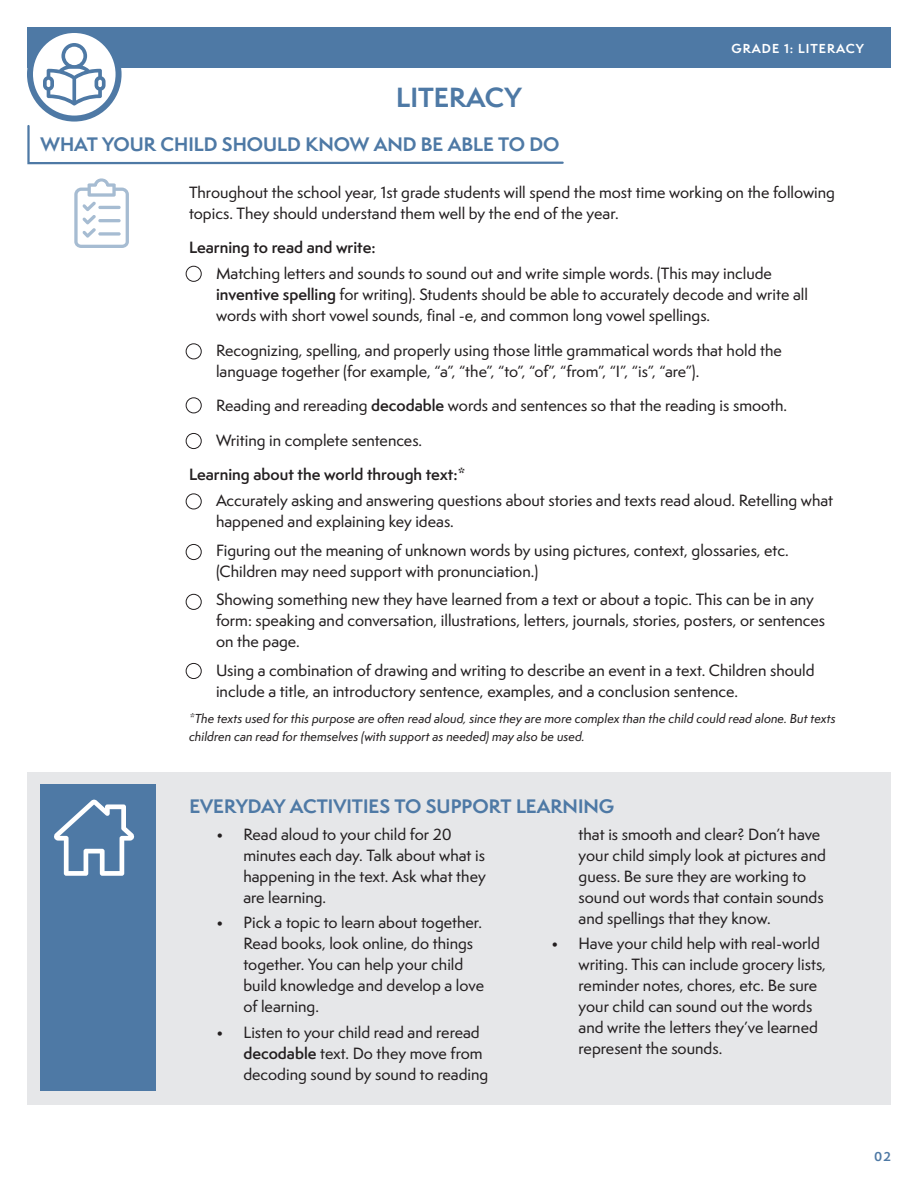
<style>
.page{position:relative;width:918px;height:1188px;background:#fff}
.page>*{position:absolute;margin:0;border:0;box-sizing:border-box;transform-origin:0 0}
.t1{font:700 25.5px "Semplicita Pro";color:#4e79a5}
.t2{font:700 18px "Semplicita Pro";color:#4e79a5}
.t3{font:500 15px/21px "Semplicita Pro";color:#231f20}
.t4{font:600 15px "Semplicita Pro";color:#231f20}
.t5{font:12px/18px "Semplicita Pro Med It";color:#231f20}
.t6{font:700 12px "Semplicita Pro";letter-spacing:.08em;color:#fff}
.t7{font:700 12px "Semplicita Pro";color:#4e79a5}
.s1{font-weight:600}
</style>
<div class="page">
<div style="left:27px;top:27px;width:864px;height:41px;background:#4e79a5"></div>
<svg style="left:27px;top:125px;width:537px;height:40px"></svg>
<svg style="left:74px;top:178px;width:55px;height:70px"></svg>
<svg style="left:98px;top:232px;width:23px;height:4px"></svg>
<div style="left:186px;top:266px;width:16px;height:16px;border:1px solid #231f20;border-radius:50%"></div>
<div style="left:186px;top:343px;width:16px;height:16px;border:1px solid #231f20;border-radius:50%"></div>
<div style="left:186px;top:397px;width:16px;height:16px;border:1px solid #231f20;border-radius:50%"></div>
<div style="left:186px;top:433px;width:16px;height:16px;border:1px solid #231f20;border-radius:50%"></div>
<div style="left:186px;top:493px;width:16px;height:16px;border:1px solid #231f20;border-radius:50%"></div>
<div style="left:186px;top:544px;width:16px;height:16px;border:1px solid #231f20;border-radius:50%"></div>
<div style="left:186px;top:594px;width:16px;height:16px;border:1px solid #231f20;border-radius:50%"></div>
<div style="left:186px;top:663px;width:16px;height:16px;border:1px solid #231f20;border-radius:50%"></div>
<svg style="left:30px;top:30px;width:89px;height:89px"></svg>
<div style="left:27px;top:27px;width:95px;height:95px;border:6px solid #4e79a5;border-radius:50%"></div>
<svg style="left:43px;top:43px;width:63px;height:63px"></svg>
<div style="left:27px;top:772px;width:864px;height:333px;background:#e6e7e9"></div>
<div style="left:40px;top:785px;width:116px;height:306px;background:#4e79a5"></div>
<svg style="left:54px;top:799px;width:80px;height:77px"></svg>
<p class="t1" style="left:396px;top:79px;width:127px">LITERACY</p>
<p class="t2" style="left:40px;top:131px;width:521px">WHAT YOUR CHILD SHOULD KNOW AND BE ABLE TO DO</p>
<p class="t6" style="left:732px;top:39px;width:134px">GRADE 1: LITERACY</p>
<p class="t3" style="left:189px;top:182px;width:648px">Throughout the school year, 1st grade students will spend the most time working on the following topics. They should understand them well by the end of the year.</p>
<p class="t4" style="left:189px;top:237px;width:188px">Learning to read and write:</p>
<p class="t3" style="left:216px;top:263px;width:594px;text-indent:-27px">• Matching letters and sounds to sound out and write simple words. (This may include <span class="s1">inventive spelling</span> for writing). Students should be able to accurately decode and write all words with short vowel sounds, final -e, and common long vowel spellings.</p>
<p class="t3" style="left:216px;top:339px;width:567px;text-indent:-27px">• Recognizing, spelling, and properly using those little grammatical words that hold the language together (for example, “a”, “the”, “to”, “of”, “from”, “I”, “is”, “are”).</p>
<p class="t3" style="left:189px;top:395px;width:600px">• Reading and rereading <span class="s1">decodable</span> words and sentences so that the reading is smooth.</p>
<p class="t3" style="left:189px;top:429px;width:235px">• Writing in complete sentences.</p>
<p class="t4" style="left:189px;top:463px;width:278px">Learning about the world through text:*</p>
<p class="t3" style="left:216px;top:489px;width:619px;text-indent:-27px">• Accurately asking and answering questions about stories and texts read aloud. Retelling what happened and explaining key ideas.</p>
<p class="t3" style="left:216px;top:539px;width:574px;text-indent:-27px">• Figuring out the meaning of unknown words by using pictures, context, glossaries, etc. (Children may need support with pronunciation.)</p>
<p class="t3" style="left:216px;top:589px;width:611px;text-indent:-27px">• Showing something new they have learned from a text or about a topic. This can be in any form: speaking and conversation, illustrations, letters, journals, stories, posters, or sentences on the page.</p>
<p class="t3" style="left:216px;top:660px;width:600px;text-indent:-27px">• Using a combination of drawing and writing to describe an event in a text. Children should include a title, an introductory sentence, examples, and a conclusion sentence.</p>
<p class="t5" style="left:189px;top:709px;width:648px">*The texts used for this purpose are often read aloud, since they are more complex than the child could read alone. But texts children can read for themselves (with support as needed) may also be used.</p>
<p class="t2" style="left:189px;top:792px;width:426px">EVERYDAY ACTIVITIES TO SUPPORT LEARNING</p>
<p class="t3" style="left:243px;top:823px;width:244px;text-indent:-27px">• Read aloud to your child for 20 minutes each day. Talk about what is happening in the text. Ask what they are learning.</p>
<p class="t3" style="left:243px;top:912px;width:242px;text-indent:-27px">• Pick a topic to learn about together.<br>Read books, look online, do things together. You can help your child build knowledge and develop a love of learning.</p>
<p class="t3" style="left:243px;top:1022px;width:246px;text-indent:-27px">• Listen to your child read and reread <span class="s1">decodable</span> text. Do they move from decoding sound by sound to reading</p>
<p class="t3" style="left:579px;top:823px;width:249px">that is smooth and clear? Don’t have your child simply look at pictures and guess. Be sure they are working to sound out words that contain sounds and spellings that they know.</p>
<p class="t3" style="left:579px;top:933px;width:249px;text-indent:-27px">• Have your child help with real-world writing. This can include grocery lists, reminder notes, chores, etc. Be sure your child can sound out the words and write the letters they’ve learned represent the sounds.</p>
<p class="t7" style="left:874px;top:1148px;width:18px">02</p>
</div>
